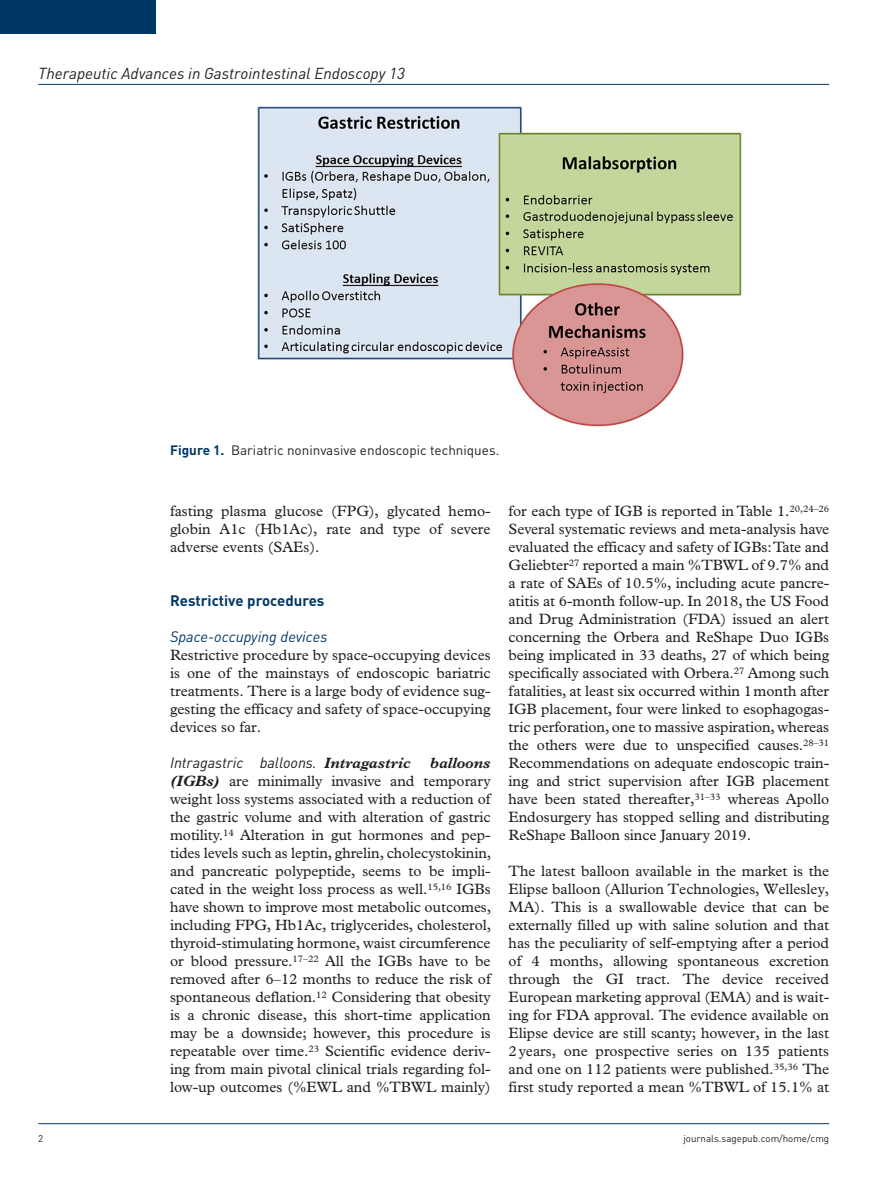
<style>
.page{position:relative;width:893px;height:1191px;background:#fff}
.page>*{position:absolute;margin:0;border:0;box-sizing:border-box;transform-origin:0 0}
.t1{font:italic 15.75px "DIN";color:#231f20}
.t2{font:15px/18px "Plantin Std";color:#231f20;text-align:justify}
.t3{font:italic 15px "DIN";letter-spacing:-.005em;color:#231f20}
.t4{font:italic 15px "DIN";color:#003865}
.t5{font:700 15px "DIN";color:#003865}
.t6{font:13.5px "DIN";color:#231f20}
.t7{font:9.75px "DIN";color:#231f20}
.s1{font-weight:700;color:#003865}
.s2{font-family:"Plantin Std";font-weight:700}
.s3{font-weight:700;font-style:italic}
</style>
<div class="page">
<hr style="left:38px;top:84px;width:791px;height:1px;background:#003865">
<hr style="left:38px;top:1123px;width:791px;height:1px;background:#003865">
<div style="left:0;top:0;width:155px;height:34px;background:#003865"></div>
<img style="left:257px;top:106px;width:486px;height:321px">
<p class="t1" style="left:38px;top:63px;width:368px">Therapeutic Advances in Gastrointestinal Endoscopy 13</p>
<p class="t6" style="left:170px;top:442px;width:331px"><span class="s1">Figure 1.</span> Bariatric noninvasive endoscopic techniques.</p>
<p class="t2" style="left:170px;top:502px;width:322px">fasting plasma glucose (FPG), glycated hemo&shy;globin A1c (Hb1Ac), rate and type of severe adverse events (SAEs).</p>
<p class="t5" style="left:170px;top:591px;width:156px">Restrictive procedures</p>
<p class="t4" style="left:170px;top:627px;width:159px">Space-occupying devices</p>
<p class="t2" style="left:170px;top:646px;width:322px">Restrictive procedure by space-occupying devices is one of the mainstays of endoscopic bariatric treatments. There is a large body of evidence sug&shy;gesting the efficacy and safety of space-occupying devices so far.</p>
<p class="t3" style="left:170px;top:753px;width:242px">Intragastric balloons. <span class="s2">Intragastric</span></p>
<p class="t2" style="left:170px;top:754px;width:323px;text-indent:260px"><span class="s3">balloons (IGBs)</span> are minimally invasive and temporary weight loss systems associated with a reduction of the gastric volume and with alteration of gastric motility.<sup>14</sup> Alteration in gut hormones and pep&shy;tides levels such as leptin, ghrelin, cholecystokinin, and pancreatic polypeptide, seems to be impli&shy;cated in the weight loss process as well.<sup>15,16</sup> IGBs have shown to improve most metabolic outcomes, including FPG, Hb1Ac, triglycerides, cholesterol, thyroid-stimulating hormone, waist circumference or blood pressure.<sup>17–22</sup> All the IGBs have to be removed after 6–12 months to reduce the risk of spontaneous deflation.<sup>12</sup> Considering that obesity is a chronic disease, this short-time application may be a downside; however, this procedure is repeatable over time.<sup>23</sup> Scientific evidence deriv&shy;ing from main pivotal clinical trials regarding fol&shy;low-up outcomes (%EWL and %TBWL mainly)</p>
<p class="t2" style="left:509px;top:502px;width:322px">for each type of IGB is reported in Table 1.<sup>20,24–26<br></sup>Several systematic reviews and meta-analysis have evaluated the efficacy and safety of IGBs: Tate and Geliebter<sup>27</sup> reported a main %TBWL of 9.7% and a rate of SAEs of 10.5%, including acute pancre&shy;atitis at 6-month follow-up. In 2018, the US Food and Drug Administration (FDA) issued an alert concerning the Orbera and ReShape Duo IGBs being implicated in 33 deaths, 27 of which being specifically associated with Orbera.<sup>27</sup> Among such fatalities, at least six occurred within 1month after IGB placement, four were linked to esophagogas&shy;tric perforation, one to massive aspiration, whereas the others were due to unspecified causes.<sup>28–31<br></sup>Recommendations on adequate endoscopic train&shy;ing and strict supervision after IGB placement have been stated thereafter,<sup>31–33</sup> whereas Apollo Endosurgery has stopped selling and distributing ReShape Balloon since January 2019.</p>
<p class="t2" style="left:509px;top:862px;width:322px">The latest balloon available in the market is the Elipse balloon (Allurion Technologies, Wellesley, MA). This is a swallowable device that can be externally filled up with saline solution and that has the peculiarity of self-emptying after a period of 4 months, allowing spontaneous excretion through the GI tract. The device received European marketing approval (EMA) and is wait&shy;ing for FDA approval. The evidence available on Elipse device are still scanty; however, in the last 2years, one prospective series on 135 patients and one on 112 patients were published.<sup>35,36</sup> The first study reported a mean %TBWL of 15.1% at</p>
<p class="t7" style="left:38px;top:1132px;width:7px">2</p>
<p class="t7" style="left:683px;top:1132px;width:147px">journals.sagepub.com/home/cmg</p>
</div>
